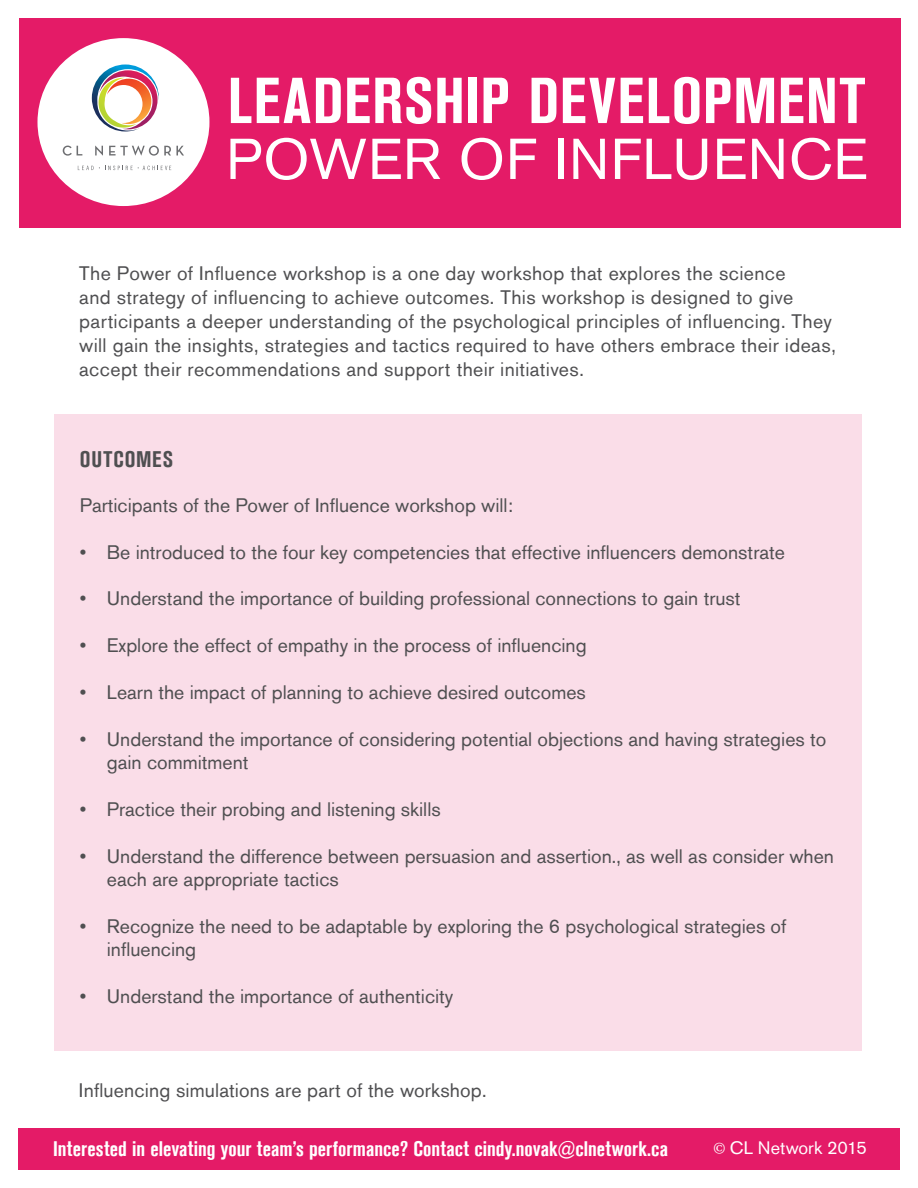
<style>
.page{position:relative;width:918px;height:1188px;background:#fff}
.page>*{position:absolute;margin:0;border:0;box-sizing:border-box;transform-origin:0 0}
.t1{font:700 condensed 64.2px "Akzidenz Grotesk BE";letter-spacing:.015em;color:#fff}
.t2{font:57px "Akzidenz Grotesk BE";letter-spacing:.015em;color:#fff}
.t3{font:700 condensed 22.5px "Akzidenz Grotesk BE";color:#4f4f51}
.t4{font:700 condensed 21px "Akzidenz Grotesk BE";letter-spacing:.005em;color:#fff}
.t5{font:19.5px/23.4px "Akzidenz Grotesk BE";color:#4f4f51}
.t6{font:19.5px/24px "Akzidenz Grotesk BE";letter-spacing:.02em;color:#4f4f51}
.t7{font:18px "Akzidenz Grotesk BE";letter-spacing:-.005em;color:#fff}
.s1{font-family:"Minion Pro"}
</style>
<div class="page">
<div style="left:54px;top:414px;width:808px;height:636px;background:#fadde8"></div>
<div style="left:19px;top:18px;width:882px;height:209px;background:#e41b67"></div>
<div style="left:37px;top:38px;width:172px;height:168px;background:#fff;border-radius:50%"></div>
<svg style="left:63px;top:146px;width:19px;height:10px"></svg>
<svg style="left:95px;top:146px;width:8px;height:10px"></svg>
<svg style="left:109px;top:146px;width:75px;height:10px"></svg>
<svg style="left:78px;top:166px;width:93px;height:4px"></svg>
<img style="left:92px;top:64px;width:67px;height:67px">
<div style="left:18px;top:1129px;width:882px;height:41px;background:#e41b67"></div>
<h1 class="t1" style="left:228px;top:64px;width:639px">LEADERSHIP DEVELOPMENT</h1>
<h2 class="t2" style="left:226px;top:125px;width:643px">POWER OF INFLUENCE</h2>
<p class="t6" style="left:79px;top:261px;width:758px">The Power of Influence workshop is a one day workshop that explores the science<br>and strategy of influencing to achieve outcomes. This workshop is designed to give participants a deeper understanding of the psychological principles of influencing. They will gain the insights, strategies and tactics required to have others embrace their ideas, accept their recommendations and support their initiatives.</p>
<p class="t3" style="left:80px;top:446px;width:25px">Outcom</p>
<p class="t3" style="left:152px;top:446px;width:20px">es</p>
<p class="t5" style="left:80px;top:493px;width:435px">Participants of the Power of Influence workshop will:</p>
<p class="t5" style="left:80px;top:540px;width:707px">• Be introduced to the four key competencies that effective influencers demonstrate</p>
<p class="t5" style="left:80px;top:587px;width:662px">• Understand the importance of building professional connections to gain trust</p>
<p class="t5" style="left:80px;top:634px;width:508px">• Explore the effect of empathy in the process of influencing</p>
<p class="t5" style="left:80px;top:681px;width:508px">• Learn the impact of planning to achieve desired outcomes</p>
<p class="t5" style="left:107px;top:727px;width:721px;text-indent:-27px">• Understand the importance of considering potential objections and having strategies to gain commitment</p>
<p class="t5" style="left:80px;top:798px;width:362px">• Practice their probing and listening skills</p>
<p class="t5" style="left:107px;top:844px;width:729px;text-indent:-27px">• Understand the difference between persuasion and assertion., as well as consider when each are appropriate tactics</p>
<p class="t5" style="left:107px;top:915px;width:681px;text-indent:-27px">• Recognize the need to be adaptable by exploring the 6 psychological strategies of influencing</p>
<p class="t5" style="left:80px;top:985px;width:375px">• Understand the importance of authenticity</p>
<p class="t5" style="left:79px;top:1079px;width:409px">Influencing simulations are part of the workshop.</p>
<p class="t4" style="left:53px;top:1137px;width:616px">Interested in elevating your team’s performance? Contact cindy.novak@clnetwork.ca</p>
<p class="t7" style="left:713px;top:1137px;width:155px"><span class="s1">©</span> CL Network 2015</p>
</div>
